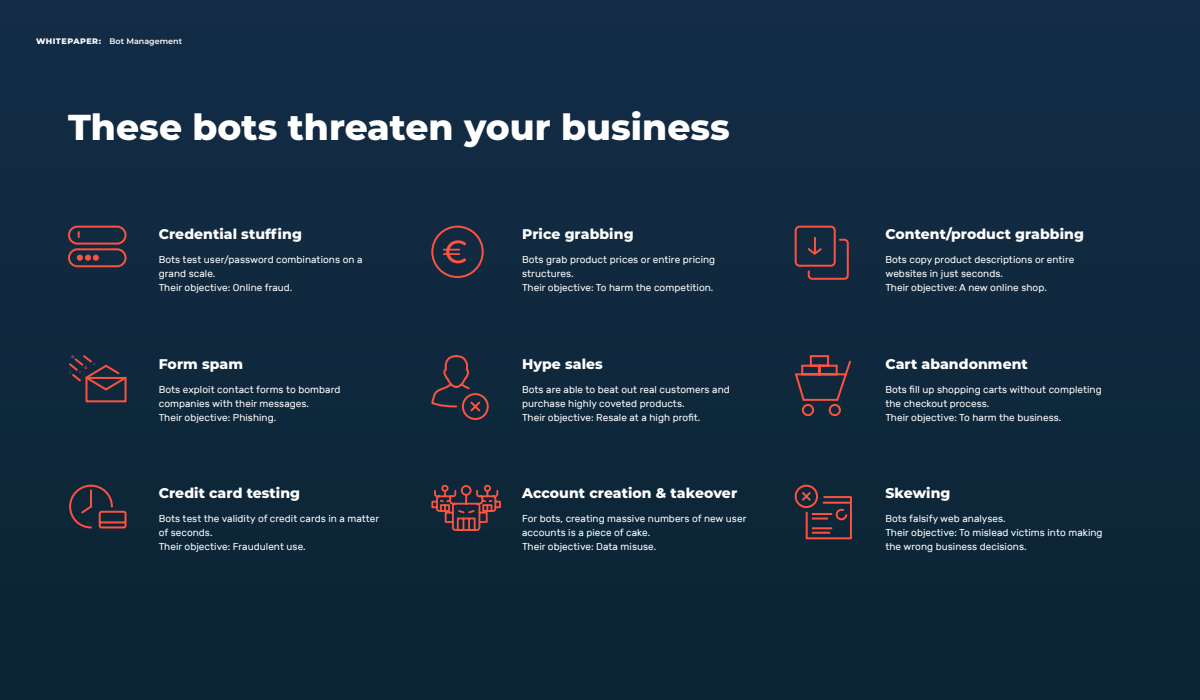
<style>
.page{position:relative;width:1200px;height:700px;background:#0f293d}
.page>*{position:absolute;margin:0;border:0;box-sizing:border-box;transform-origin:0 0}
.t1{font:800 36px "Montserrat";color:#fff}
.t2{font:800 14px "Montserrat";letter-spacing:.005em;color:#fff}
.t3{font:10px/14px "Rubik";letter-spacing:.005em;color:#fff}
.t4{font:600 8px "Montserrat";color:#fff}
.s1{font-weight:800}
</style>
<div class="page">
<svg style="left:794px;top:225px;width:55px;height:55px"></svg>
<svg style="left:68px;top:225px;width:59px;height:43px"></svg>
<svg style="left:431px;top:225px;width:58px;height:195px"></svg>
<div style="left:86px;top:377px;width:41px;height:25px;border:2px solid #fc5240"></div>
<svg style="left:69px;top:355px;width:58px;height:37px"></svg>
<svg style="left:794px;top:355px;width:57px;height:62px"></svg>
<svg style="left:794px;top:484px;width:58px;height:56px"></svg>
<svg style="left:69px;top:484px;width:58px;height:45px"></svg>
<svg style="left:431px;top:484px;width:70px;height:47px"></svg>
<p class="t4" style="left:36px;top:35px;width:148px"><span class="s1">WHITEPAPER:</span> Bot Management</p>
<h1 class="t1" style="left:68px;top:101px;width:663px">These bots threaten your business</h1>
<h2 class="t2" style="left:159px;top:224px;width:145px">Credential stuffing</h2>
<p class="t3" style="left:159px;top:253px;width:205px">Bots test user/password combinations on a grand scale.<br>Their objective: Online fraud.</p>
<h2 class="t2" style="left:159px;top:353px;width:86px">Form spam</h2>
<p class="t3" style="left:159px;top:382px;width:183px">Bots exploit contact forms to bombard companies with their messages.<br>Their objective: Phishing.</p>
<h2 class="t2" style="left:159px;top:483px;width:143px">Credit card testing</h2>
<p class="t3" style="left:159px;top:512px;width:222px">Bots test the validity of credit cards in a matter of seconds.<br>Their objective: Fraudulent use.</p>
<h2 class="t2" style="left:522px;top:224px;width:113px">Price grabbing</h2>
<p class="t3" style="left:522px;top:253px;width:195px">Bots grab product prices or entire pricing structures.<br>Their objective: To harm the competition.</p>
<h2 class="t2" style="left:522px;top:353px;width:82px">Hype sales</h2>
<p class="t3" style="left:522px;top:382px;width:209px">Bots are able to beat out real customers and purchase highly coveted products.<br>Their objective: Resale at a high profit.</p>
<h2 class="t2" style="left:522px;top:483px;width:217px">Account creation &amp; takeover</h2>
<p class="t3" style="left:522px;top:512px;width:226px">For bots, creating massive numbers of new user accounts is a piece of cake.<br>Their objective: Data misuse.</p>
<h2 class="t2" style="left:885px;top:224px;width:200px">Content/product grabbing</h2>
<p class="t3" style="left:885px;top:253px;width:190px">Bots copy product descriptions or entire websites in just seconds.<br>Their objective: A new online shop.</p>
<h2 class="t2" style="left:885px;top:353px;width:144px">Cart abandonment</h2>
<p class="t3" style="left:885px;top:382px;width:218px">Bots fill up shopping carts without completing the checkout process.<br>Their objective: To harm the business.</p>
<h2 class="t2" style="left:885px;top:483px;width:67px">Skewing</h2>
<p class="t3" style="left:885px;top:512px;width:219px">Bots falsify web analyses.<br>Their objective: To mislead victims into making the wrong business decisions.</p>
</div>
